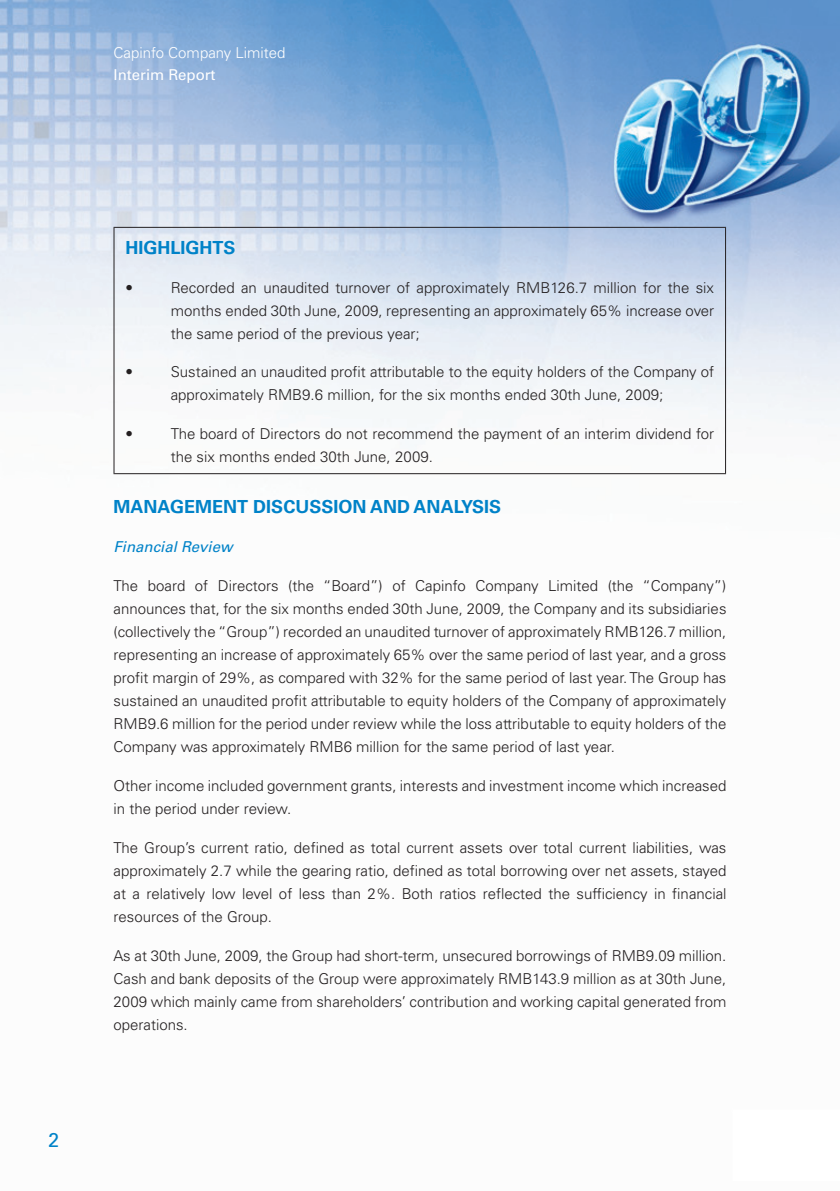
<style>
.page{position:relative;width:840px;height:1191px;background:#fff}
.page>*{position:absolute;margin:0;border:0;box-sizing:border-box;transform-origin:0 0}
.t1{font:700 18px "Univers LT Std";color:#0082c8}
.t2{font:300 15px/23px "Univers LT Std";color:#231f20;text-align:justify}
.t3{font:300 15px "Univers LT Std";color:#fff}
.t4{font:italic 15px "Univers LT Std";color:#0082c8}
.t5{font:15px "Univers LT Std";color:#fff}
</style>
<div class="page">
<img style="left:0;top:0;width:840px;height:475px">
<hr style="left:113px;top:227px;width:612px;height:1px;background:#231f20">
<hr style="left:113px;top:228px;width:1px;height:245px;background:#231f20">
<hr style="left:724px;top:228px;width:1px;height:245px;background:#231f20">
<hr style="left:113px;top:473px;width:612px;height:1px;background:#231f20">
<p class="t3" style="left:113px;top:43px;width:173px">Capinfo Company Limited</p>
<p class="t5" style="left:113px;top:66px;width:103px">Interim Report</p>
<p class="t1" style="left:125px;top:237px;width:112px">HIGHLIGHTS</p>
<p class="t2" style="left:125px;top:276px;width:9px">•</p>
<p class="t2" style="left:171px;top:276px;width:544px">Recorded an unaudited turnover of approximately RMB126.7 million for the six months ended 30th June, 2009, representing an approximately 65% increase over the same period of the previous year;</p>
<p class="t2" style="left:125px;top:361px;width:9px">•</p>
<p class="t2" style="left:171px;top:361px;width:544px">Sustained an unaudited profit attributable to the equity holders of the Company of approximately RMB9.6 million, for the six months ended 30th June, 2009;</p>
<p class="t2" style="left:125px;top:422px;width:9px">•</p>
<p class="t2" style="left:171px;top:422px;width:544px">The board of Directors do not recommend the payment of an interim dividend for the six months ended 30th June, 2009.</p>
<p class="t1" style="left:113px;top:496px;width:389px">MANAGEMENT DISCUSSION AND ANALYSIS</p>
<p class="t4" style="left:113px;top:538px;width:120px">Financial Review</p>
<p class="t2" style="left:113px;top:574px;width:614px">The board of Directors (the “Board”) of Capinfo Company Limited (the “Company”) announces that, for the six months ended 30th June, 2009, the Company and its subsidiaries (collectively the “Group”) recorded an unaudited turnover of approximately RMB126.7 million, representing an increase of approximately 65% over the same period of last year, and a gross profit margin of 29%, as compared with 32% for the same period of last year. The Group has sustained an unaudited profit attributable to equity holders of the Company of approximately RMB9.6 million for the period under review while the loss attributable to equity holders of the Company was approximately RMB6 million for the same period of last year.</p>
<p class="t2" style="left:113px;top:774px;width:614px">Other income included government grants, interests and investment income which increased in the period under review.</p>
<p class="t2" style="left:113px;top:836px;width:614px">The Group’s current ratio, defined as total current assets over total current liabilities, was approximately 2.7 while the gearing ratio, defined as total borrowing over net assets, stayed at a relatively low level of less than 2%. Both ratios reflected the sufficiency in financial resources of the Group.</p>
<p class="t2" style="left:113px;top:943px;width:614px">As at 30th June, 2009, the Group had short-term, unsecured borrowings of RMB9.09 million.<br>Cash and bank deposits of the Group were approximately RMB143.9 million as at 30th June, 2009 which mainly came from shareholders’ contribution and working capital generated from operations.</p>
</div>
